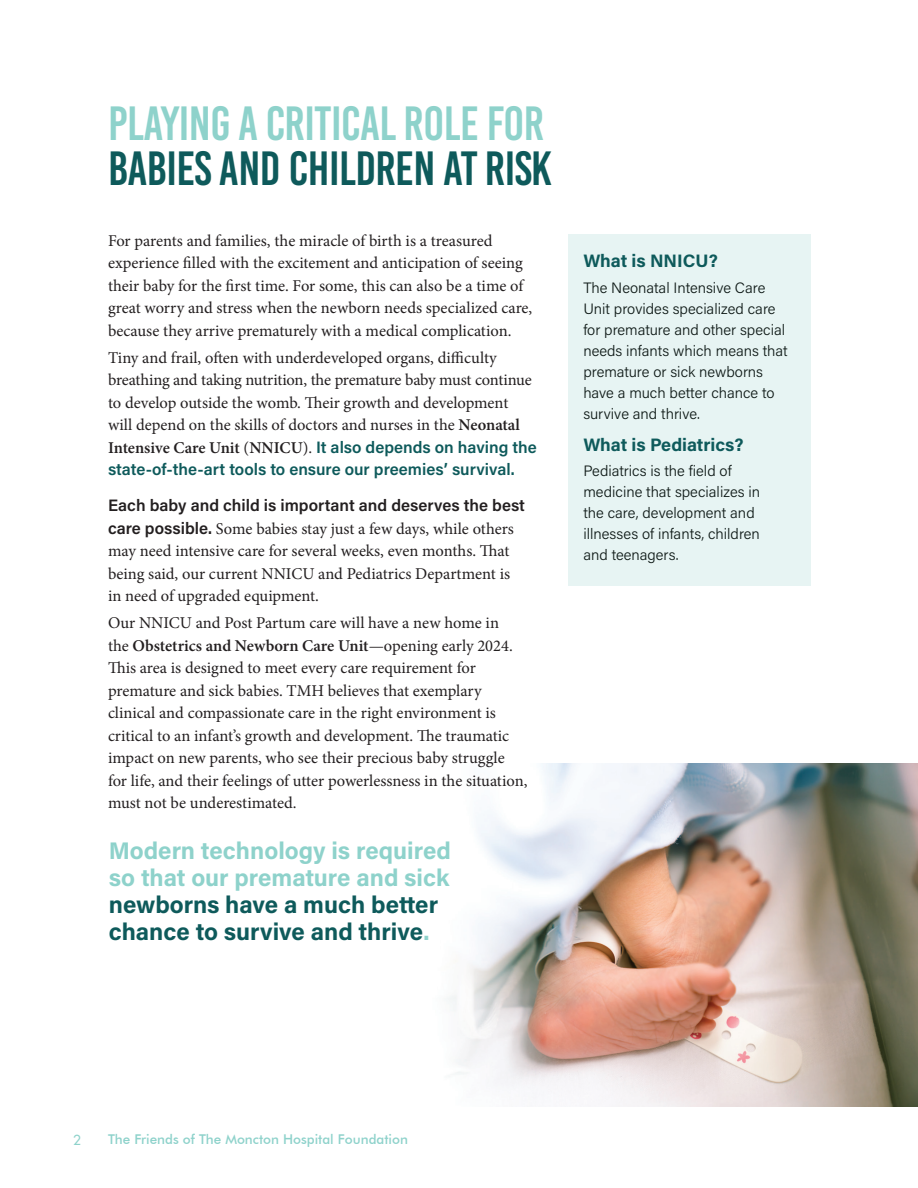
<style>
.page{position:relative;width:918px;height:1188px;background:#fff}
.page>*{position:absolute;margin:0;border:0;box-sizing:border-box;transform-origin:0 0}
.t1{font:48px "Bebas Kai";letter-spacing:-.01em;color:#8ed2cb}
.t2{font:48px "Bebas Kai";letter-spacing:-.01em;color:#0e5a5b}
.t3{font:700 24px/27px "Acumin Pro";color:#8ed2cb}
.t4{font:700 24px/27px "Acumin Pro";color:#0e5a5b}
.t5{font:700 18px "Acumin Pro";letter-spacing:-.005em;color:#0e5a5b}
.t6{font:16.5px/22.5px "Minion Pro";letter-spacing:-.005em;color:#231f20}
.t7{font:600 16.5px/22.5px "Acumin Pro";color:#0e5a5b}
.t8{font:600 16.5px "Acumin Pro";color:#231f20}
.t9{font:300 15px/21px "Acumin Pro";color:#0e1916}
.t10{font:500 13.5px "Futura BT";color:#8ed2cb}
.t11{font:13.5px "Futura";color:#8ed2cb}
.s1{font-weight:600}
.s2{font-family:"Minion Pro";color:#231f20}
.s3{font-family:"Minion Pro";font-weight:400;color:#231f20}
.s4{font-family:"Acumin Pro";font-weight:600}
.s5{color:#8ed2cb}
</style>
<div class="page">
<img style="left:447px;top:763px;width:471px;height:344px">
<div style="left:568px;top:234px;width:243px;height:352px;background:#e7f4f3"></div>
<h1 class="t1" style="left:108px;top:98px;width:438px">PLAYING A CRITICAL ROLE FOR</h1>
<h1 class="t2" style="left:108px;top:143px;width:445px">BABIES AND CHILDREN AT RISK</h1>
<p class="t6" style="left:108px;top:229px;width:426px">For parents and families, the miracle of birth is a treasured experience filled with the excitement and anticipation of seeing their baby for the first time. For some, this can also be a time of great worry and stress when the newborn needs specialized care, because they arrive prematurely with a medical complication.</p>
<p class="t6" style="left:108px;top:346px;width:425px">Tiny and frail, often with underdeveloped organs, difficulty breathing and taking nutrition, the premature baby must continue to develop outside the womb. Their growth and development will depend on the skills of doctors and nurses in the <span class="s1">Neonatal</span></p>
<p class="t7" style="left:108px;top:435px;width:430px"><span class="s2">Intensive Care Unit</span> <span class="s3">(</span><span class="s2">NNICU</span><span class="s3">).</span> It also depends on having the state-of-the-art tools to ensure our preemies’ survival.</p>
<p class="t8" style="left:108px;top:494px;width:419px">Each baby and child is important and deserves the best</p>
<p class="t6" style="left:108px;top:517px;width:407px"><span class="s4">care possible.</span> Some babies stay just a few days, while others may need intensive care for several weeks, even months. That being said, our current NNICU and Pediatrics Department is in need of upgraded equipment.</p>
<p class="t6" style="left:108px;top:612px;width:421px">Our NNICU and Post Partum care will have a new home in<br>the <span class="s1">Obstetrics and Newborn Care Unit</span>—opening early 2024.<br>This area is designed to meet every care requirement for premature and sick babies. TMH believes that exemplary clinical and compassionate care in the right environment is critical to an infant’s growth and development. The traumatic impact on new parents, who see their precious baby struggle for life, and their feelings of utter powerlessness in the situation, must not be underestimated.</p>
<h2 class="t3" style="left:109px;top:836px;width:344px">Modern technology is required so that our premature and sick</h2>
<h2 class="t4" style="left:109px;top:890px;width:331px">newborns have a much better chance to survive and thrive<span class="s5">.</span></h2>
<p class="t5" style="left:583px;top:248px;width:136px">What is NNICU?</p>
<p class="t9" style="left:583px;top:276px;width:206px">The Neonatal Intensive Care<br>Unit provides specialized care for premature and other special needs infants which means that premature or sick newborns have a much better chance to survive and thrive.</p>
<p class="t5" style="left:583px;top:432px;width:162px">What is Pediatrics?</p>
<p class="t9" style="left:583px;top:460px;width:178px">Pediatrics is the field of medicine that specializes in the care, development and illnesses of infants, children and teenagers.</p>
<p class="t11" style="left:73px;top:1131px;width:9px">2</p>
<p class="t10" style="left:108px;top:1131px;width:301px">The Friends of The Moncton Hospital Foundation</p>
</div>
